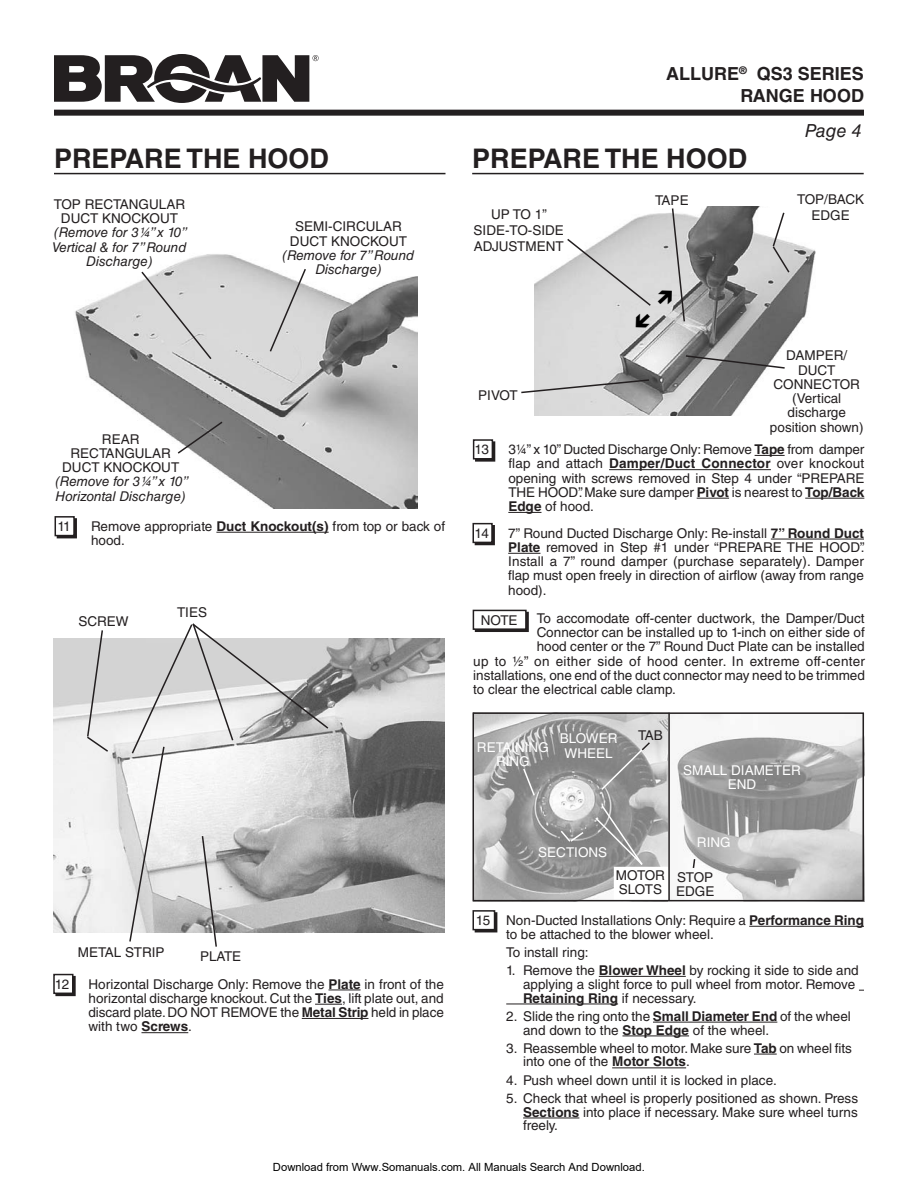
<style>
.page{position:relative;width:918px;height:1188px;background:#fff}
.page>*{position:absolute;margin:0;border:0;box-sizing:border-box;transform-origin:0 0}
.t1{font:700 27px "Helvetica LT Std";color:#231f20}
.t2{font:700 18px/21.6px "Helvetica LT Std";color:#231f20;text-align:right}
.t3{font:italic 18px "Helvetica LT Std";color:#231f20}
.t4{font:13.5px/14.2px "Helvetica LT Std";color:#231f20}
.t5{font:italic 13.5px/14.2px "Helvetica LT Std";color:#231f20;text-align:center}
.t6{font:13.5px/14.2px "Helvetica LT Std";color:#fff;text-align:center}
.t7{font:13.5px "Helvetica LT Std";letter-spacing:.025em;color:#231f20}
.t8{font:11.25px "Arial";color:#000}
.s1{font-weight:700}
</style>
<div class="page">
<div style="left:54px;top:110px;width:810px;height:6px;background:#231f20"></div>
<svg style="left:54px;top:54px;width:265px;height:49px"></svg>
<img style="left:53px;top:639px;width:392px;height:293px">
<img style="left:75px;top:254px;width:342px;height:254px">
<hr style="left:54px;top:173px;width:392px;height:1px;background:#231f20">
<div style="left:57px;top:518px;width:20px;height:20px;border:2px solid #231f20"></div>
<div style="left:55px;top:517px;width:19px;height:19px;background:#fff"></div>
<div style="left:55px;top:516px;width:20px;height:20px;border:2px solid #231f20"></div>
<hr style="left:216px;top:532px;width:113px;height:1px;background:#231f20">
<svg style="left:268px;top:267px;width:39px;height:86px;background:#d1d1d1"></svg>
<svg style="left:140px;top:270px;width:73px;height:91px;background:#d2d1d1"></svg>
<svg style="left:176px;top:420px;width:48px;height:35px;background:#878787"></svg>
<div style="left:55px;top:976px;width:21px;height:20px;border:2px solid #231f20"></div>
<div style="left:54px;top:975px;width:19px;height:18px;background:#fff"></div>
<div style="left:53px;top:974px;width:21px;height:20px;border:2px solid #231f20"></div>
<hr style="left:328px;top:990px;width:33px;height:1px;background:#231f20">
<svg style="left:315px;top:1004px;width:27px;height:1px"></svg>
<hr style="left:302px;top:1018px;width:66px;height:1px;background:#231f20">
<hr style="left:141px;top:1032px;width:47px;height:1px;background:#231f20">
<svg style="left:128px;top:623px;width:202px;height:324px"></svg>
<svg style="left:85px;top:630px;width:25px;height:123px"></svg>
<hr style="left:472px;top:173px;width:392px;height:1px;background:#231f20">
<div style="left:475px;top:525px;width:20px;height:20px;border:2px solid #231f20"></div>
<div style="left:473px;top:524px;width:19px;height:18px;background:#fff"></div>
<div style="left:472px;top:523px;width:21px;height:20px;border:2px solid #231f20"></div>
<hr style="left:771px;top:539px;width:93px;height:1px;background:#231f20">
<hr style="left:508px;top:553px;width:32px;height:1px;background:#231f20">
<div style="left:475px;top:441px;width:20px;height:21px;border:2px solid #231f20"></div>
<div style="left:474px;top:440px;width:18px;height:19px;background:#fff"></div>
<div style="left:473px;top:439px;width:20px;height:21px;border:2px solid #231f20"></div>
<hr style="left:755px;top:455px;width:30px;height:1px;background:#231f20">
<hr style="left:609px;top:469px;width:162px;height:1px;background:#231f20">
<hr style="left:697px;top:498px;width:32px;height:1px;background:#231f20">
<hr style="left:805px;top:498px;width:59px;height:1px;background:#231f20">
<hr style="left:508px;top:512px;width:33px;height:1px;background:#231f20">
<img style="left:535px;top:206px;width:281px;height:210px">
<svg style="left:684px;top:354px;width:102px;height:16px;background:#878787"></svg>
<svg style="left:521px;top:378px;width:130px;height:16px;background:#b4b4b4"></svg>
<svg style="left:771px;top:211px;width:20px;height:63px"></svg>
<div style="left:475px;top:612px;width:54px;height:20px;border:2px solid #231f20"></div>
<div style="left:473px;top:610px;width:53px;height:19px;background:#fff"></div>
<div style="left:473px;top:610px;width:54px;height:20px;border:2px solid #231f20"></div>
<img style="left:475px;top:715px;width:386px;height:183px">
<div style="left:475px;top:912px;width:22px;height:20px;border:2px solid #231f20"></div>
<div style="left:473px;top:911px;width:22px;height:19px;background:#fff"></div>
<div style="left:472px;top:910px;width:23px;height:20px;border:2px solid #231f20"></div>
<hr style="left:749px;top:926px;width:115px;height:1px;background:#231f20">
<hr style="left:599px;top:976px;width:87px;height:1px;background:#231f20">
<hr style="left:506px;top:1004px;width:112px;height:1px;background:#231f20">
<hr style="left:653px;top:1022px;width:124px;height:1px;background:#231f20">
<hr style="left:622px;top:1036px;width:67px;height:1px;background:#231f20">
<svg style="left:754px;top:1054px;width:23px;height:1px"></svg>
<hr style="left:612px;top:1068px;width:74px;height:1px;background:#231f20">
<hr style="left:523px;top:1118px;width:56px;height:1px;background:#231f20">
<svg style="left:600px;top:741px;width:52px;height:51px;background:#969696"></svg>
<svg style="left:559px;top:829px;width:26px;height:14px"></svg>
<svg style="left:594px;top:803px;width:50px;height:64px;background:#979797"></svg>
<svg style="left:692px;top:857px;width:4px;height:13px"></svg>
<div style="left:615px;top:868px;width:53px;height:32px;background:#fff"></div>
<hr style="left:668px;top:713px;width:2px;height:188px;background:#231f20">
<div style="left:472px;top:712px;width:392px;height:189px;border:2px solid #231f20"></div>
<svg style="left:522px;top:767px;width:14px;height:30px"></svg>
<svg style="left:566px;top:207px;width:120px;height:126px"></svg>
<h2 class="t2" style="left:666px;top:63px;width:199px">ALLURE<sup>®</sup> QS3 SERIES<br>RANGE HOOD</h2>
<h1 class="t1" style="left:54px;top:142px;width:277px">PREPARE THE HOOD</h1>
<p class="t4" style="left:54px;top:197px;width:133px;text-align:center">TOP RECTANGULAR<br>DUCT KNOCKOUT</p>
<p class="t5" style="left:52px;top:225px;width:137px">(Remove for 3¼” x 10”<br>Vertical &amp; for 7” Round<br>Discharge)</p>
<p class="t4" style="left:290px;top:219px;width:119px;text-align:center">SEMI-CIRCULAR<br>DUCT KNOCKOUT</p>
<p class="t5" style="left:283px;top:248px;width:134px">(Remove for 7” Round<br>Discharge)</p>
<h1 class="t1" style="left:472px;top:142px;width:277px">PREPARE THE HOOD</h1>
<p class="t4" style="left:474px;top:206px;width:92px;line-height:16.2px;text-align:center">UP TO 1”<br>SIDE-TO-SIDE<br>ADJUSTMENT</p>
<p class="t4" style="left:655px;top:193px;width:35px">TAPE</p>
<h2 class="t3" style="left:805px;top:120px;width:58px">Page 4</h2>
<p class="t4" style="left:797px;top:191px;width:69px;line-height:16.2px;text-align:center">TOP/BACK<br>EDGE</p>
<p class="t4" style="left:62px;top:432px;width:119px;text-align:center">REAR<br>RECTANGULAR<br>DUCT KNOCKOUT</p>
<p class="t5" style="left:55px;top:474px;width:135px;text-align:left">(Remove for 3¼” x 10”<br>Horizontal Discharge)</p>
<p class="t4" style="left:57px;top:519px;width:15px">11</p>
<p class="t4" style="left:91px;top:519px;width:356px">Remove appropriate <span class="s1">Duct Knockout(s)</span> from top or back of hood.</p>
<p class="t4" style="left:78px;top:615px;width:52px">SCREW</p>
<p class="t4" style="left:177px;top:605px;width:32px">TIES</p>
<p class="t4" style="left:78px;top:945px;width:88px">METAL STRIP</p>
<p class="t4" style="left:200px;top:949px;width:43px">PLATE</p>
<p class="t4" style="left:55px;top:977px;width:16px">12</p>
<p class="t4" style="left:89px;top:977px;width:357px;text-align:justify">Horizontal Discharge Only: Remove the <span class="s1">Plate</span> in front of the horizontal discharge knockout. Cut the <span class="s1">Ties</span>, lift plate out, and discard plate. DO NOT REMOVE the <span class="s1">Metal Strip</span> held in place with two <span class="s1">Screws</span>.</p>
<p class="t4" style="left:478px;top:389px;width:41px">PIVOT</p>
<p class="t4" style="left:770px;top:349px;width:95px;text-align:center">DAMPER/<br>DUCT<br>CONNECTOR (Vertical discharge position shown)</p>
<p class="t4" style="left:475px;top:442px;width:16px">13</p>
<p class="t4" style="left:508px;top:442px;width:358px;text-align:justify">3¼” x 10” Ducted Discharge Only: Remove <span class="s1">Tape</span> from damper flap and attach <span class="s1">Damper/Duct Connector</span> over knockout opening with screws removed in Step 4 under “PREPARE THE HOOD”. Make sure damper <span class="s1">Pivot</span> is nearest to <span class="s1">Top/Back Edge</span> of hood.</p>
<p class="t4" style="left:474px;top:526px;width:16px">14</p>
<p class="t4" style="left:508px;top:526px;width:358px;text-align:justify">7” Round Ducted Discharge Only: Re-install <span class="s1">7” Round Duct Plate</span> removed in Step #1 under “PREPARE THE HOOD”.<br>Install a 7” round damper (purchase separately). Damper flap must open freely in direction of airflow (away from range hood).</p>
<p class="t4" style="left:481px;top:613px;width:38px">NOTE</p>
<p class="t4" style="left:537px;top:611px;width:329px">To accomodate off-center ductwork, the Damper/Duct</p>
<p class="t4" style="left:537px;top:625px;width:329px">Connector can be installed up to 1-inch on either side of</p>
<p class="t4" style="left:537px;top:639px;width:330px">hood center or the 7” Round Duct Plate can be installed</p>
<p class="t7" style="left:473px;top:653px;width:393px">up to ½” on either side of hood center. In extreme off-center</p>
<p class="t4" style="left:473px;top:668px;width:393px">installations, one end of the duct connector may need to be trimmed</p>
<p class="t4" style="left:473px;top:682px;width:204px">to clear the electrical cable clamp.</p>
<p class="t6" style="left:477px;top:740px;width:73px">RETAINING<br>RING</p>
<p class="t6" style="left:560px;top:731px;width:59px">BLOWER<br>WHEEL</p>
<p class="t4" style="left:638px;top:728px;width:26px">TAB</p>
<p class="t6" style="left:683px;top:763px;width:119px">SMALL DIAMETER<br>END</p>
<p class="t6" style="left:538px;top:845px;width:71px">SECTIONS</p>
<p class="t4" style="left:616px;top:868px;width:51px">MOTOR<br>SLOTS</p>
<p class="t6" style="left:697px;top:835px;width:35px">RING</p>
<p class="t4" style="left:676px;top:870px;width:40px">STOP<br>EDGE</p>
<p class="t4" style="left:506px;top:913px;width:359px;line-height:13.8px;text-indent:-30px">15 Non-Ducted Installations Only: Require a <span class="s1">Performance Ring </span>to be attached to the blower wheel.</p>
<p class="t4" style="left:506px;top:945px;width:84px">To install ring:</p>
<p class="t4" style="left:523px;top:963px;width:337px;line-height:13.8px;text-indent:-17px">1. Remove the <span class="s1">Blower Wheel</span> by rocking it side to side and applying a slight force to pull wheel from motor. Remove<br><span class="s1">Retaining Ring</span> if necessary.</p>
<p class="t4" style="left:523px;top:1009px;width:329px;line-height:13.8px;text-indent:-17px">2. Slide the ring onto the <span class="s1">Small Diameter End</span> of the wheel and down to the <span class="s1">Stop Edge</span> of the wheel.</p>
<p class="t4" style="left:523px;top:1041px;width:330px;line-height:13.8px;text-indent:-17px">3. Reassemble wheel to motor. Make sure <span class="s1">Tab</span> on wheel fits into one of the <span class="s1">Motor Slots</span>.</p>
<p class="t4" style="left:506px;top:1073px;width:272px">4. Push wheel down until it is locked in place.</p>
<p class="t4" style="left:523px;top:1091px;width:337px;line-height:13.8px;text-align:justify;text-indent:-17px">5. Check that wheel is properly positioned as shown. Press <span class="s1">Sections</span> into place if necessary. Make sure wheel turns freely.</p>
<p class="t8" style="left:273px;top:1160px;width:373px">Download from Www.Somanuals.com. All Manuals Search And Download.</p>
</div>
